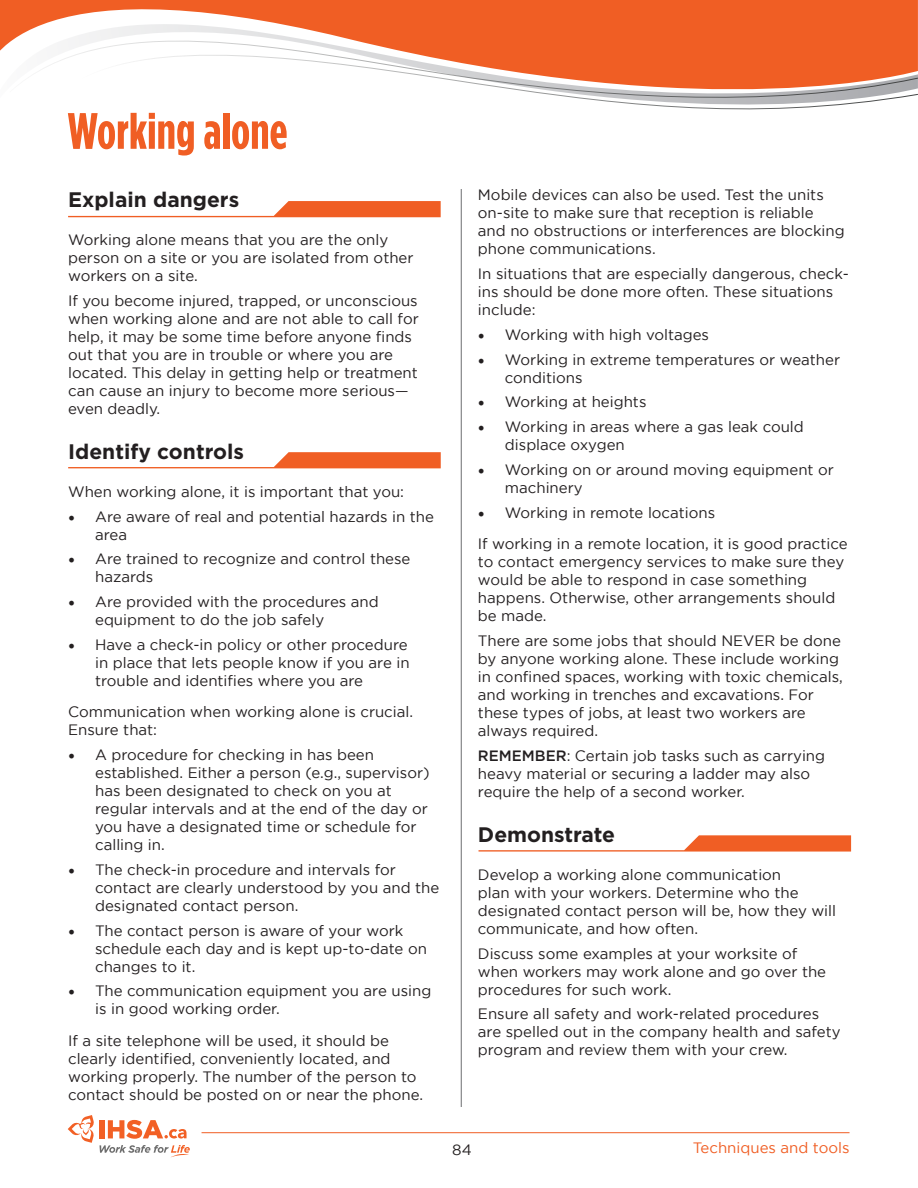
<style>
.page{position:relative;width:918px;height:1188px;background:#fff}
.page>*{position:absolute;margin:0;border:0;box-sizing:border-box;transform-origin:0 0}
.t1{font:700 51px "Gotham Condensed";color:#f05e24}
.t2{font:700 21px "Gotham";color:#231f20}
.t3{font:15px/18px "Gotham";color:#231f20}
.t4{font:15px "Gotham";color:#f05e24}
.s1{font-family:"Minion Pro";font-size:18px}
.s2{font-weight:500}
</style>
<div class="page">
<svg style="left:0;top:0;width:918px;height:51px;fill:#f05e24"></svg>
<svg style="left:8px;top:39px;width:910px;height:30px"></svg>
<svg style="left:53px;top:53px;width:865px;height:57px"></svg>
<hr style="left:461px;top:189px;width:1px;height:918px;background:#6c6d70">
<hr style="left:202px;top:1132px;width:648px;height:1px;background:#f05e24">
<svg style="left:68px;top:1115px;width:122px;height:42px"></svg>
<svg style="left:478px;top:835px;width:373px;height:17px"></svg>
<svg style="left:68px;top:201px;width:373px;height:16px"></svg>
<svg style="left:68px;top:452px;width:373px;height:16px"></svg>
<p class="t1" style="left:68px;top:101px;width:221px">Working alone</p>
<p class="t2" style="left:68px;top:185px;width:173px">Explain dangers</p>
<p class="t3" style="left:68px;top:230px;width:347px">Working alone means that you are the only person on a site or you are isolated from other workers on a site.</p>
<p class="t3" style="left:68px;top:291px;width:352px">If you become injured, trapped, or unconscious when working alone and are not able to call for help, it may be some time before anyone finds out that you are in trouble or where you are located. This delay in getting help or treatment can cause an injury to become more serious— even deadly.</p>
<p class="t2" style="left:68px;top:437px;width:177px">Identify controls</p>
<p class="t3" style="left:68px;top:482px;width:337px">When working alone, it is important that you:</p>
<p class="t3" style="left:95px;top:507px;width:340px;text-indent:-27px"><span class="s1">•</span> Are aware of real and potential hazards in the area</p>
<p class="t3" style="left:95px;top:550px;width:317px;text-indent:-27px"><span class="s1">•</span> Are trained to recognize and control these hazards</p>
<p class="t3" style="left:95px;top:593px;width:285px;text-indent:-27px"><span class="s1">•</span> Are provided with the procedures and equipment to do the job safely</p>
<p class="t3" style="left:95px;top:635px;width:316px;text-indent:-27px"><span class="s1">•</span> Have a check-in policy or other procedure in place that lets people know if you are in trouble and identifies where you are</p>
<p class="t3" style="left:68px;top:703px;width:346px">Communication when working alone is crucial.<br>Ensure that:</p>
<p class="t3" style="left:95px;top:746px;width:336px;text-indent:-27px"><span class="s1">•</span> A procedure for checking in has been established. Either a person (e.g., supervisor) has been designated to check on you at regular intervals and at the end of the day or you have a designated time or schedule for calling in.</p>
<p class="t3" style="left:95px;top:860px;width:346px;text-indent:-27px"><span class="s1">•</span> The check-in procedure and intervals for contact are clearly understood by you and the designated contact person.</p>
<p class="t3" style="left:95px;top:921px;width:333px;text-indent:-27px"><span class="s1">•</span> The contact person is aware of your work schedule each day and is kept up-to-date on changes to it.</p>
<p class="t3" style="left:95px;top:982px;width:338px;text-indent:-27px"><span class="s1">•</span> The communication equipment you are using is in good working order.</p>
<p class="t3" style="left:68px;top:1031px;width:356px">If a site telephone will be used, it should be clearly identified, conveniently located, and working properly. The number of the person to contact should be posted on or near the phone.</p>
<p class="t3" style="left:478px;top:186px;width:368px">Mobile devices can also be used. Test the units on-site to make sure that reception is reliable and no obstructions or interferences are blocking phone communications.</p>
<p class="t3" style="left:478px;top:265px;width:372px">In situations that are especially dangerous, check&shy;ins should be done more often. These situations include:</p>
<p class="t3" style="left:478px;top:325px;width:233px"><span class="s1">•</span> Working with high voltages</p>
<p class="t3" style="left:505px;top:350px;width:337px;text-indent:-27px"><span class="s1">•</span> Working in extreme temperatures or weather conditions</p>
<p class="t3" style="left:478px;top:393px;width:170px"><span class="s1">•</span> Working at heights</p>
<p class="t3" style="left:505px;top:418px;width:300px;text-indent:-27px"><span class="s1">•</span> Working in areas where a gas leak could displace oxygen</p>
<p class="t3" style="left:505px;top:460px;width:330px;text-indent:-27px"><span class="s1">•</span> Working on or around moving equipment or machinery</p>
<p class="t3" style="left:478px;top:503px;width:239px"><span class="s1">•</span> Working in remote locations</p>
<p class="t3" style="left:478px;top:535px;width:371px">If working in a remote location, it is good practice to contact emergency services to make sure they would be able to respond in case something happens. Otherwise, other arrangements should be made.</p>
<p class="t3" style="left:478px;top:631px;width:366px">There are some jobs that should NEVER be done by anyone working alone. These include working in confined spaces, working with toxic chemicals, and working in trenches and excavations. For these types of jobs, at least two workers are always required.</p>
<p class="t3" style="left:478px;top:746px;width:349px"><span class="s2">REMEMBER</span>: Certain job tasks such as carrying heavy material or securing a ladder may also require the help of a second worker.</p>
<p class="t2" style="left:478px;top:820px;width:139px">Demonstrate</p>
<p class="t3" style="left:478px;top:865px;width:360px">Develop a working alone communication<br>plan with your workers. Determine who the designated contact person will be, how they will communicate, and how often.</p>
<p class="t3" style="left:478px;top:944px;width:350px">Discuss some examples at your worksite of when workers may work alone and go over the procedures for such work.</p>
<p class="t3" style="left:478px;top:1005px;width:364px">Ensure all safety and work-related procedures are spelled out in the company health and safety program and review them with your crew.</p>
<p class="t3" style="left:452px;top:1140px;width:21px">84</p>
<p class="t4" style="left:693px;top:1140px;width:158px">Techniques and tools</p>
</div>
